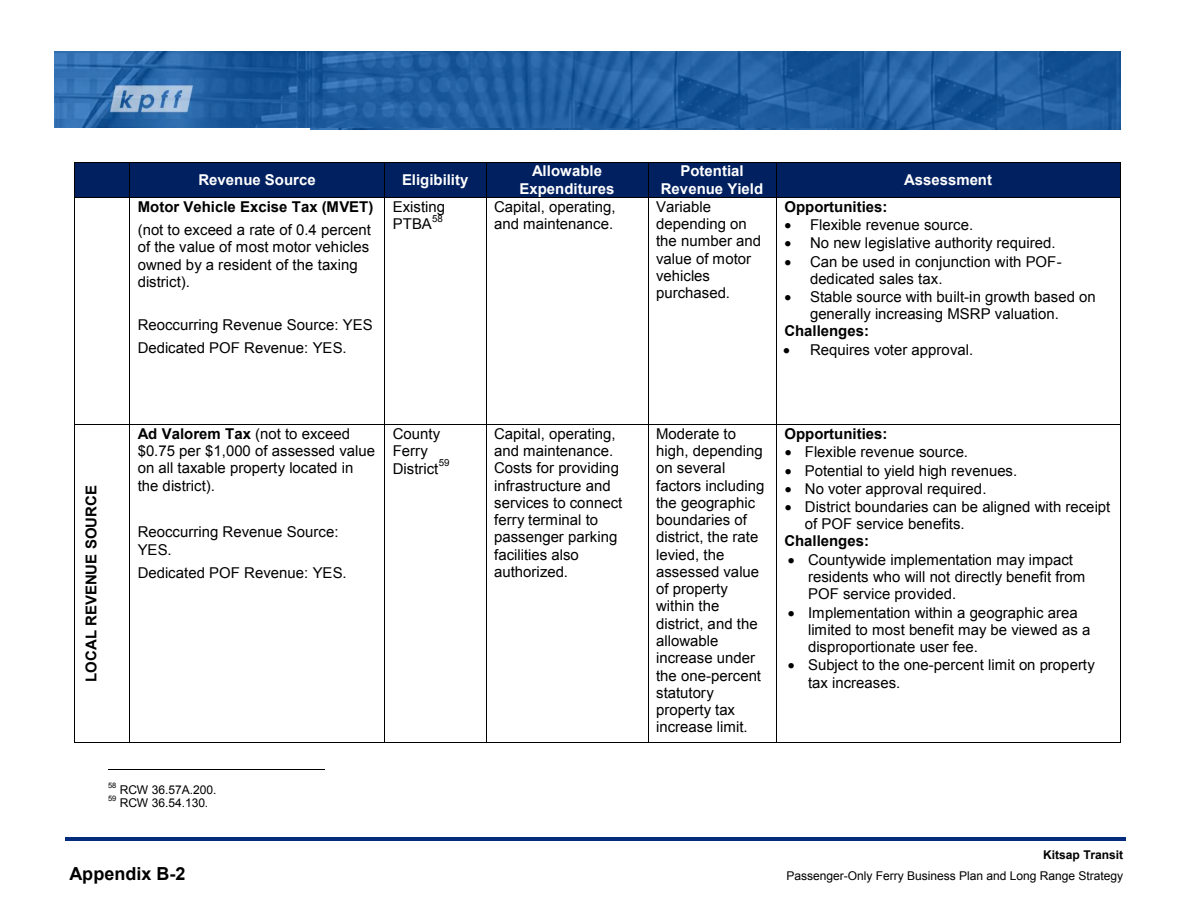
<style>
.page{position:relative;width:1188px;height:918px;background:#fff}
.page>*{position:absolute;margin:0;border:0;box-sizing:border-box;transform-origin:0 0}
.t1{font:700 18px "Arial";color:#000}
.t2{font:15px/17.2px "Arial";color:#000}
.t3{font:700 15px "Arial";color:#000}
.t4{font:700 15px/17.2px "Arial";color:#fff;text-align:center}
.t5{font:12px "Arial";letter-spacing:-.005em;color:#000}
.t6{font:700 12px "Arial";letter-spacing:-.005em;color:#000}
.t7{font:9.75px "Arial";color:#000}
.t8{font:7.5px "Arial";color:#000}
.s1{font-weight:700}
</style>
<div class="page">
<hr style="left:65px;top:838px;width:1061px;height:3px;background:#042c7c">
<img style="left:311px;top:52px;width:810px;height:77px">
<img style="left:54px;top:51px;width:810px;height:77px">
<div style="left:75px;top:163px;width:7px;height:17px;background:#002060"></div>
<div style="left:122px;top:163px;width:7px;height:17px;background:#002060"></div>
<div style="left:75px;top:180px;width:54px;height:17px;background:#002060"></div>
<div style="left:82px;top:163px;width:40px;height:17px;background:#002060"></div>
<div style="left:130px;top:163px;width:254px;height:8px;background:#002060"></div>
<div style="left:130px;top:171px;width:8px;height:18px;background:#002060"></div>
<div style="left:377px;top:171px;width:7px;height:18px;background:#002060"></div>
<div style="left:130px;top:189px;width:254px;height:8px;background:#002060"></div>
<div style="left:138px;top:171px;width:239px;height:18px;background:#002060"></div>
<div style="left:385px;top:163px;width:101px;height:8px;background:#002060"></div>
<div style="left:385px;top:171px;width:8px;height:18px;background:#002060"></div>
<div style="left:478px;top:171px;width:8px;height:18px;background:#002060"></div>
<div style="left:385px;top:189px;width:101px;height:8px;background:#002060"></div>
<div style="left:393px;top:171px;width:85px;height:18px;background:#002060"></div>
<div style="left:486px;top:163px;width:8px;height:34px;background:#002060"></div>
<div style="left:640px;top:163px;width:8px;height:34px;background:#002060"></div>
<div style="left:494px;top:163px;width:146px;height:17px;background:#002060"></div>
<div style="left:494px;top:180px;width:146px;height:17px;background:#002060"></div>
<div style="left:648px;top:163px;width:8px;height:34px;background:#002060"></div>
<div style="left:768px;top:163px;width:8px;height:34px;background:#002060"></div>
<div style="left:656px;top:163px;width:112px;height:17px;background:#002060"></div>
<div style="left:656px;top:180px;width:112px;height:17px;background:#002060"></div>
<div style="left:777px;top:163px;width:343px;height:8px;background:#002060"></div>
<div style="left:777px;top:171px;width:7px;height:18px;background:#002060"></div>
<div style="left:1113px;top:171px;width:7px;height:18px;background:#002060"></div>
<div style="left:777px;top:189px;width:343px;height:8px;background:#002060"></div>
<div style="left:784px;top:171px;width:329px;height:18px;background:#002060"></div>
<hr style="left:75px;top:162px;width:54px;height:1px;background:#000">
<hr style="left:130px;top:162px;width:255px;height:1px;background:#000">
<hr style="left:385px;top:162px;width:101px;height:1px;background:#000">
<hr style="left:486px;top:162px;width:162px;height:1px;background:#000">
<hr style="left:648px;top:162px;width:128px;height:1px;background:#000">
<hr style="left:777px;top:162px;width:343px;height:1px;background:#000">
<hr style="left:74px;top:163px;width:1px;height:34px;background:#000">
<hr style="left:129px;top:163px;width:1px;height:34px;background:#000">
<hr style="left:385px;top:163px;width:1px;height:34px;background:#000">
<hr style="left:486px;top:163px;width:1px;height:34px;background:#000">
<hr style="left:648px;top:163px;width:1px;height:34px;background:#000">
<hr style="left:776px;top:163px;width:1px;height:34px;background:#000">
<hr style="left:1120px;top:163px;width:1px;height:34px;background:#000">
<hr style="left:75px;top:197px;width:54px;height:1px;background:#000">
<hr style="left:130px;top:197px;width:255px;height:1px;background:#000">
<hr style="left:385px;top:197px;width:101px;height:1px;background:#000">
<hr style="left:486px;top:197px;width:162px;height:1px;background:#000">
<hr style="left:648px;top:197px;width:128px;height:1px;background:#000">
<hr style="left:777px;top:197px;width:343px;height:1px;background:#000">
<hr style="left:74px;top:198px;width:1px;height:226px;background:#000">
<hr style="left:129px;top:198px;width:1px;height:226px;background:#000">
<hr style="left:385px;top:198px;width:1px;height:226px;background:#000">
<hr style="left:486px;top:198px;width:1px;height:226px;background:#000">
<hr style="left:648px;top:198px;width:1px;height:226px;background:#000">
<hr style="left:776px;top:198px;width:1px;height:226px;background:#000">
<hr style="left:1120px;top:198px;width:1px;height:226px;background:#000">
<hr style="left:75px;top:424px;width:54px;height:1px;background:#000">
<hr style="left:130px;top:424px;width:255px;height:1px;background:#000">
<hr style="left:385px;top:424px;width:101px;height:1px;background:#000">
<hr style="left:486px;top:424px;width:162px;height:1px;background:#000">
<hr style="left:648px;top:424px;width:128px;height:1px;background:#000">
<hr style="left:777px;top:424px;width:343px;height:1px;background:#000">
<hr style="left:74px;top:425px;width:1px;height:317px;background:#000">
<hr style="left:75px;top:742px;width:54px;height:1px;background:#000">
<hr style="left:129px;top:425px;width:1px;height:317px;background:#000">
<hr style="left:130px;top:742px;width:255px;height:1px;background:#000">
<hr style="left:385px;top:425px;width:1px;height:317px;background:#000">
<hr style="left:385px;top:742px;width:101px;height:1px;background:#000">
<hr style="left:486px;top:425px;width:1px;height:317px;background:#000">
<hr style="left:486px;top:742px;width:162px;height:1px;background:#000">
<hr style="left:648px;top:425px;width:1px;height:317px;background:#000">
<hr style="left:648px;top:742px;width:128px;height:1px;background:#000">
<hr style="left:776px;top:425px;width:1px;height:317px;background:#000">
<hr style="left:777px;top:742px;width:343px;height:1px;background:#000">
<hr style="left:1120px;top:425px;width:1px;height:317px;background:#000">
<hr style="left:108px;top:769px;width:216px;height:1px;background:#000">
<p class="t4" style="left:198px;top:172px;width:119px">Revenue Source</p>
<p class="t4" style="left:402px;top:172px;width:68px">Eligibility</p>
<p class="t4" style="left:520px;top:163px;width:96px">Allowable<br>Expenditures</p>
<p class="t4" style="left:661px;top:163px;width:104px">Potential<br>Revenue Yield</p>
<p class="t4" style="left:904px;top:172px;width:90px">Assessment</p>
<p class="t3" style="left:138px;top:197px;width:237px">Motor Vehicle Excise Tax (MVET)</p>
<p class="t2" style="left:138px;top:221px;width:235px">(not to exceed a rate of 0.4 percent of the value of most motor vehicles owned by a resident of the taxing district).</p>
<p class="t2" style="left:138px;top:316px;width:236px">Reoccurring Revenue Source: YES</p>
<p class="t2" style="left:138px;top:340px;width:211px">Dedicated POF Revenue: YES.</p>
<p class="t2" style="left:494px;top:198px;width:123px">Capital, operating, and maintenance.</p>
<p class="t2" style="left:656px;top:198px;width:106px">Variable depending on the number and value of motor vehicles purchased.</p>
<p class="t3" style="left:784px;top:196px;width:105px">Opportunities:</p>
<p class="t2" style="left:393px;top:198px;width:54px">Existing<br>PTBA</p>
<p class="t7" style="left:432px;top:212px;width:12px">58</p>
<p class="t2" style="left:784px;top:217px;width:190px">• Flexible revenue source.</p>
<p class="t2" style="left:784px;top:235px;width:273px">• No new legislative authority required.</p>
<p class="t2" style="left:810px;top:253px;width:253px;text-indent:-26px">• Can be used in conjunction with POF&shy;dedicated sales tax.</p>
<p class="t2" style="left:810px;top:289px;width:287px;text-indent:-26px">• Stable source with built-in growth based on generally increasing MSRP valuation.</p>
<p class="t3" style="left:784px;top:321px;width:86px">Challenges:</p>
<p class="t2" style="left:783px;top:341px;width:192px">• Requires voter approval.</p>
<p class="t3" style="left:81px;top:682px;width:198px;rotate:-90deg">LOCAL REVENUE SOURCE</p>
<p class="t2" style="left:138px;top:425px;width:239px"><span class="s1">Ad Valorem Tax</span> (not to exceed $0.75 per $1,000 of assessed value on all taxable property located in the district).</p>
<p class="t2" style="left:138px;top:523px;width:202px">Reoccurring Revenue Source:<br>YES.</p>
<p class="t2" style="left:138px;top:564px;width:211px">Dedicated POF Revenue: YES.</p>
<p class="t2" style="left:393px;top:425px;width:49px">County<br>Ferry<br>District</p>
<p class="t7" style="left:439px;top:456px;width:12px">59</p>
<p class="t8" style="left:108px;top:780px;width:10px">58</p>
<p class="t5" style="left:120px;top:782px;width:98px">RCW 36.57A.200.</p>
<p class="t8" style="left:108px;top:794px;width:10px">59</p>
<p class="t5" style="left:120px;top:795px;width:90px">RCW 36.54.130.</p>
<p class="t2" style="left:494px;top:425px;width:130px">Capital, operating, and maintenance.<br>Costs for providing infrastructure and services to connect ferry terminal to passenger parking facilities also authorized.</p>
<p class="t2" style="left:656px;top:425px;width:110px">Moderate to high, depending on several factors including the geographic boundaries of district, the rate levied, the assessed value of property within the district, and the allowable increase under the one-percent statutory property tax increase limit.</p>
<p class="t3" style="left:784px;top:423px;width:105px">Opportunities:</p>
<p class="t2" style="left:785px;top:444px;width:185px">• Flexible revenue source.</p>
<p class="t2" style="left:785px;top:462px;width:234px">• Potential to yield high revenues.</p>
<p class="t2" style="left:785px;top:480px;width:203px">• No voter approval required.</p>
<p class="t2" style="left:805px;top:498px;width:307px;text-indent:-20px">• District boundaries can be aligned with receipt of POF service benefits.</p>
<p class="t3" style="left:784px;top:531px;width:86px">Challenges:</p>
<p class="t2" style="left:808px;top:551px;width:279px;text-indent:-20px">• Countywide implementation may impact residents who will not directly benefit from<br>POF service provided.</p>
<p class="t2" style="left:808px;top:604px;width:284px;text-indent:-20px">• Implementation within a geographic area limited to most benefit may be viewed as a disproportionate user fee.</p>
<p class="t2" style="left:808px;top:657px;width:288px;text-indent:-20px">• Subject to the one-percent limit on property tax increases.</p>
<p class="t6" style="left:1043px;top:847px;width:82px">Kitsap Transit</p>
<p class="t1" style="left:70px;top:862px;width:117px">Appendix B-2</p>
<p class="t5" style="left:786px;top:868px;width:338px">Passenger-Only Ferry Business Plan and Long Range Strategy</p>
</div>
